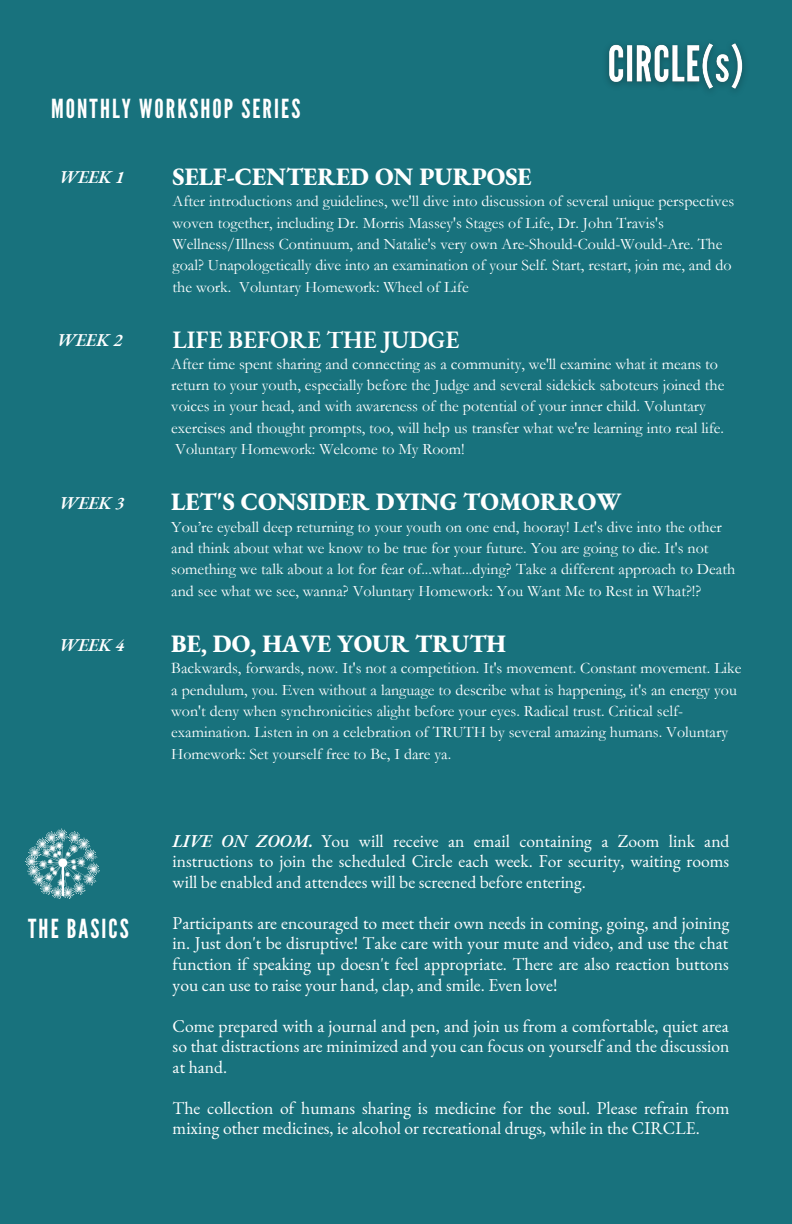
<style>
.page{position:relative;width:792px;height:1224px;background:#18727d}
.page>*{position:absolute;margin:0;border:0;box-sizing:border-box;transform-origin:0 0}
.t1{font:26.2px "League Gothic";letter-spacing:.08em;color:#fff}
.t2{font:800 24.4px "EB Garamond";color:#fff}
.t3{font:600 24.4px "EB Garamond";color:#fff}
.t4{font:17.6px/20.6px "EB Garamond";color:#fff;text-align:justify}
.t5{font:italic 600 17.6px "EB Garamond";color:#fff}
.t6{font:16px/21.4px "Garamond";color:#fff}
.s1{font-weight:600;font-style:italic}
</style>
<div class="page">
<svg style="left:25px;top:829px;width:75px;height:70px"></svg>
<img style="left:607px;top:43px;width:137px;height:46px">
<h1 class="t1" style="left:51px;top:93px;width:251px">MONTHLY WORKSHOP SERIES</h1>
<p class="t5" style="left:59px;top:166px;width:67px">WEEK 1</p>
<p class="t5" style="left:57px;top:328px;width:67px">WEEK 2</p>
<p class="t5" style="left:59px;top:491px;width:67px">WEEK 3</p>
<p class="t5" style="left:59px;top:633px;width:67px">WEEK 4</p>
<h1 class="t1" style="left:28px;top:914px;width:102px">THE BASICS</h1>
<h2 class="t2" style="left:173px;top:161px;width:361px">SELF-CENTERED ON PURPOSE</h2>
<p class="t6" style="left:173px;top:191px;width:563px">After introductions and guidelines, we'll dive into discussion of several unique perspectives woven together, including Dr. Morris Massey's Stages of Life, Dr. John Travis's Wellness/Illness Continuum, and Natalie's very own Are-Should-Could-Would-Are. The goal? Unapologetically dive into an examination of your Self. Start, restart, join me, and do the work. Voluntary Homework: Wheel of Life</p>
<h2 class="t3" style="left:173px;top:323px;width:288px">LIFE BEFORE THE JUDGE</h2>
<p class="t6" style="left:171px;top:353px;width:555px">After time spent sharing and connecting as a community, we'll examine what it means to return to your youth, especially before the Judge and several sidekick saboteurs joined the voices in your head, and with awareness of the potential of your inner child. Voluntary exercises and thought prompts, too, will help us transfer what we're learning into real life.<br>Voluntary Homework: Welcome to My Room!</p>
<h2 class="t2" style="left:171px;top:486px;width:452px">LET'S CONSIDER DYING TOMORROW</h2>
<p class="t6" style="left:171px;top:516px;width:566px">You’re eyeball deep returning to your youth on one end, hooray! Let's dive into the other and think about what we know to be true for your future. You are going to die. It's not something we talk about a lot for fear of...what...dying? Take a different approach to Death and see what we see, wanna? Voluntary Homework: You Want Me to Rest in What?!?</p>
<h2 class="t2" style="left:171px;top:628px;width:336px">BE, DO, HAVE YOUR TRUTH</h2>
<p class="t6" style="left:171px;top:658px;width:572px">Backwards, forwards, now. It's not a competition. It's movement. Constant movement. Like a pendulum, you. Even without a language to describe what is happening, it's an energy you won't deny when synchronicities alight before your eyes. Radical trust. Critical self&shy;examination. Listen in on a celebration of TRUTH by several amazing humans. Voluntary Homework: Set yourself free to Be, I dare ya.</p>
<p class="t4" style="left:173px;top:830px;width:558px"><span class="s1">LIVE ON ZOOM.</span> You will receive an email containing a Zoom link and instructions to join the scheduled Circle each week. For security, waiting rooms will be enabled and attendees will be screened before entering.</p>
<p class="t4" style="left:173px;top:912px;width:558px">Participants are encouraged to meet their own needs in coming, going, and joining in. Just don't be disruptive! Take care with your mute and video, and use the chat function if speaking up doesn't feel appropriate. There are also reaction buttons you can use to raise your hand, clap, and smile. Even love!</p>
<p class="t4" style="left:173px;top:1015px;width:558px">Come prepared with a journal and pen, and join us from a comfortable, quiet area so that distractions are minimized and you can focus on yourself and the discussion at hand.</p>
<p class="t4" style="left:173px;top:1097px;width:558px">The collection of humans sharing is medicine for the soul. Please refrain from mixing other medicines, ie alcohol or recreational drugs, while in the CIRCLE.</p>
</div>
